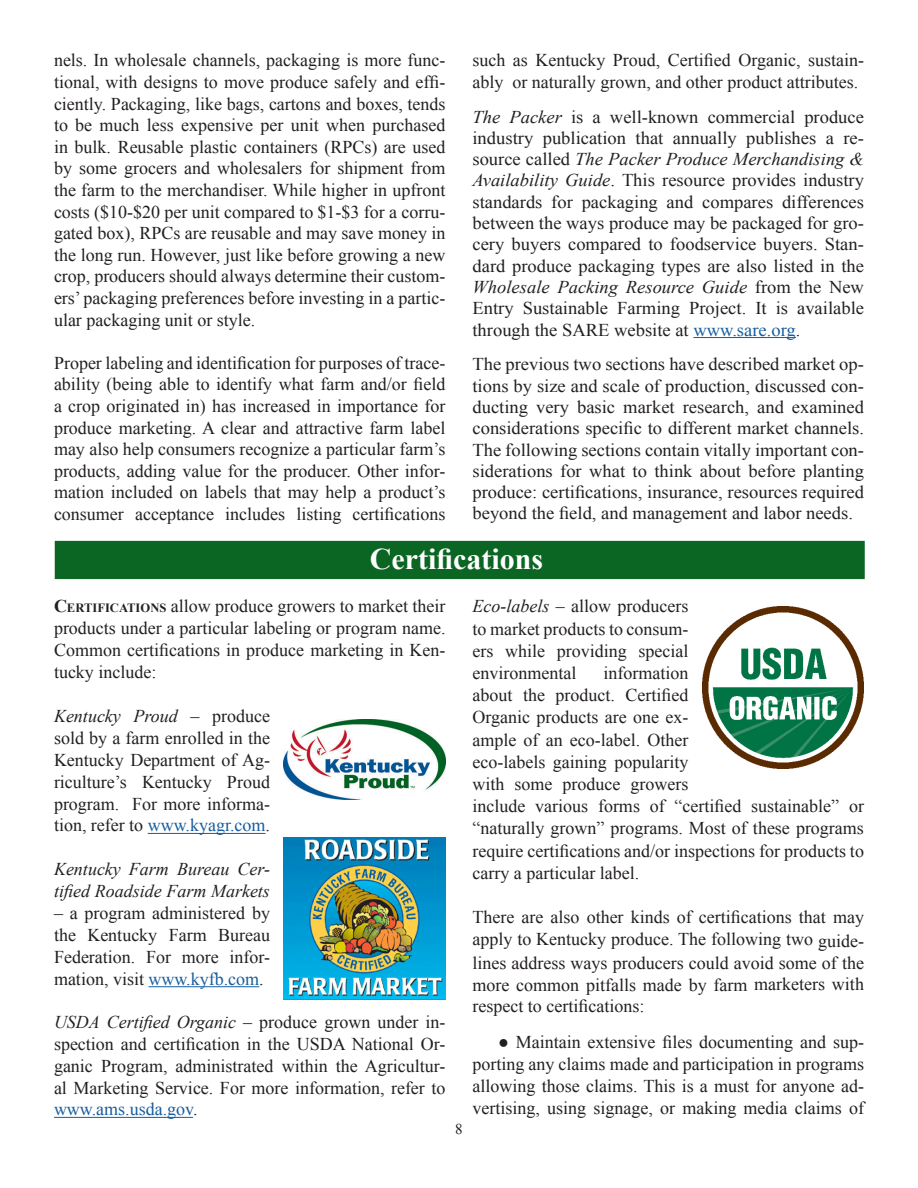
<style>
.page{position:relative;width:918px;height:1188px;background:#fff}
.page>*{position:absolute;margin:0;border:0;box-sizing:border-box;transform-origin:0 0}
.t1{font:700 30px "Times New Roman";color:#fff}
.t2{font:18px/21.6px "Times New Roman";color:#231f20;text-align:justify}
.t3{font:italic 18px/21.9px "Times New Roman";color:#231f20}
.t4{font:15px "Times New Roman";color:#231f20}
.s1{font-style:italic}
.s2{color:#175d9e}
.s3{font-weight:700}
.s4{font-weight:700;font-size:12.6px}
</style>
<div class="page">
<div style="left:55px;top:541px;width:810px;height:38px;background:#0b6623"></div>
<hr style="left:693px;top:337px;width:103px;height:1px;background:#175d9e">
<hr style="left:148px;top:833px;width:117px;height:1px;background:#175d9e">
<hr style="left:148px;top:986px;width:111px;height:1px;background:#175d9e">
<hr style="left:54px;top:1117px;width:139px;height:1px;background:#175d9e">
<img style="left:284px;top:720px;width:162px;height:79px">
<img style="left:702px;top:606px;width:162px;height:162px">
<img style="left:284px;top:838px;width:162px;height:162px">
<p class="t2" style="left:472px;top:50px;width:393px">such as Kentucky Proud, Certified Organic, sustain&shy;ably or naturally grown, and other product attributes.</p>
<p class="t2" style="left:472px;top:106px;width:393px"><span class="s1">The Packer</span> is a well-known commercial produce industry publication that annually publishes a re&shy;source called <span class="s1">The Packer Produce Merchandising &amp; Availability Guide</span>. This resource provides industry standards for packaging and compares differences between the ways produce may be packaged for gro&shy;cery buyers compared to foodservice buyers. Stan&shy;dard produce packaging types are also listed in the <span class="s1">Wholesale Packing Resource Guide</span> from the New Entry Sustainable Farming Project. It is available through the SARE website at <span class="s2">www.sare.org</span>.</p>
<p class="t2" style="left:472px;top:353px;width:393px">The previous two sections have described market op&shy;tions by size and scale of production, discussed con&shy;ducting very basic market research, and examined considerations specific to different market channels.<br>The following sections contain vitally important con&shy;siderations for what to think about before planting produce: certifications, insurance, resources required beyond the field, and management and labor needs.</p>
<p class="t1" style="left:370px;top:538px;width:175px">Certifications</p>
<p class="t2" style="left:54px;top:595px;width:393px"><span class="s3">C</span><span class="s4">ERTIFICATIONS</span> allow produce growers to market their products under a particular labeling or program name.<br>Common certifications in produce marketing in Ken&shy;tucky include:</p>
<p class="t2" style="left:54px;top:705px;width:218px"><span class="s1">Kentucky Proud</span> – produce sold by a farm enrolled in the Kentucky Department of Ag&shy;riculture’s Kentucky Proud program. For more informa&shy;tion, refer to <span class="s2">www.kyagr.com</span>.</p>
<p class="t3" style="left:54px;top:858px;width:218px">Kentucky Farm Bureau Cer&shy;tified Roadside Farm Markets</p>
<p class="t2" style="left:54px;top:902px;width:218px">– a program administered by the Kentucky Farm Bureau Federation. For more infor&shy;mation, visit <span class="s2">www.kyfb.com</span>.</p>
<p class="t2" style="left:54px;top:1011px;width:393px"><span class="s1">USDA Certified Organic</span> – produce grown under in&shy;spection and certification in the USDA National Or&shy;ganic Program, administrated within the Agricultur&shy;al Marketing Service. For more information, refer to <span class="s2">www.ams.usda.gov</span>.</p>
<p class="t2" style="left:54px;top:49px;width:393px">nels. In wholesale channels, packaging is more func&shy;tional, with designs to move produce safely and effi&shy;ciently. Packaging, like bags, cartons and boxes, tends to be much less expensive per unit when purchased in bulk. Reusable plastic containers (RPCs) are used by some grocers and wholesalers for shipment from the farm to the merchandiser. While higher in upfront costs ($10-$20 per unit compared to $1-$3 for a corru&shy;gated box), RPCs are reusable and may save money in the long run. However, just like before growing a new crop, producers should always determine their custom&shy;ers’ packaging preferences before investing in a partic&shy;ular packaging unit or style.</p>
<p class="t2" style="left:54px;top:352px;width:393px">Proper labeling and identification for purposes of trace&shy;ability (being able to identify what farm and/or field a crop originated in) has increased in importance for produce marketing. A clear and attractive farm label may also help consumers recognize a particular farm’s products, adding value for the producer. Other infor&shy;mation included on labels that may help a product’s consumer acceptance includes listing certifications</p>
<p class="t2" style="left:472px;top:595px;width:218px;line-height:22.2px"><span class="s1">Eco-labels</span> – allow producers to market products to consum&shy;ers while providing special environmental</p>
<p class="t2" style="left:472px;top:662px;width:393px;line-height:22.2px;text-align:left;text-indent:131px">information<br>about the product. Certified<br>Organic products are one ex-<br>ample of an eco-label. Other<br>eco-labels gaining popularity<br>with some produce growers<br>include various forms of “certified sustainable” or “naturally grown” programs. Most of these programs require certifications and/or inspections for products to carry a particular label.</p>
<p class="t2" style="left:472px;top:906px;width:393px;line-height:22.2px">There are also other kinds of certifications that may apply to Kentucky produce. The following two guide&shy;lines address ways producers could avoid some of the more common pitfalls made by farm marketers with respect to certifications:</p>
<p class="t2" style="left:472px;top:1030px;width:393px;line-height:22.2px;text-indent:26px">● Maintain extensive files documenting and sup&shy;porting any claims made and participation in programs allowing those claims. This is a must for anyone ad&shy;vertising, using signage, or making media claims of</p>
<p class="t4" style="left:455px;top:1119px;width:9px">8</p>
</div>
